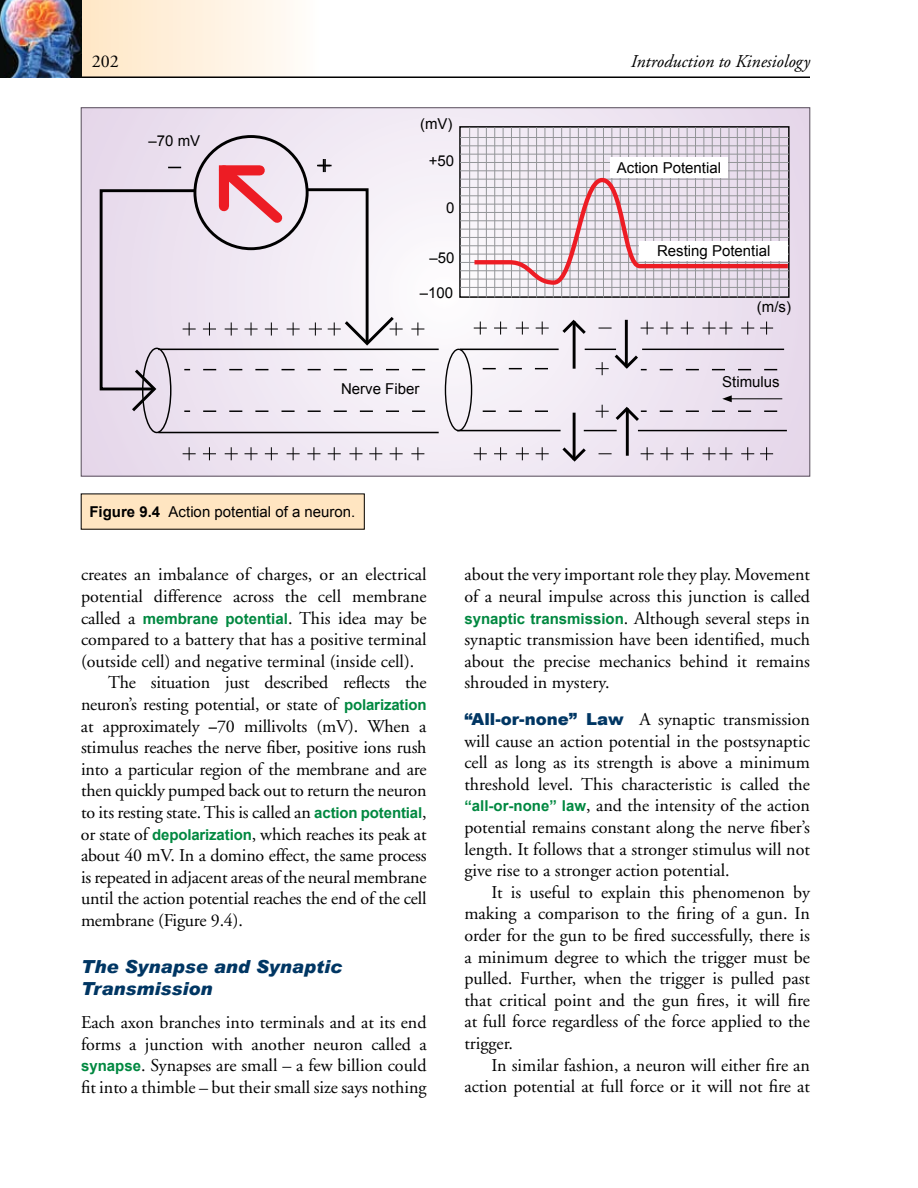
<style>
.page{position:relative;width:918px;height:1188px;background:#fff}
.page>*{position:absolute;margin:0;border:0;box-sizing:border-box;transform-origin:0 0}
.t1{font:18px/21.6px "Adobe Garamond";letter-spacing:-.005em;color:#000;text-align:justify}
.t2{font:italic 900 18px/21.6px "Arial";color:#003663}
.t3{font:italic 18px "Adobe Garamond";color:#000}
.t4{font:15px "Arial";color:#000}
.s1{font-weight:700}
.s2{font-family:"Arial";font-weight:700;font-size:15px;color:#008840}
.s3{font-family:"Arial";font-size:15px}
.s4{font-family:"Arial";font-weight:900;font-size:16.5px;color:#003663}
</style>
<div class="page">
<hr style="left:81px;top:77px;width:729px;height:1px;background:#000">
<img style="left:0;top:0;width:81px;height:78px">
<div style="left:81px;top:0;width:277px;height:77px;background:linear-gradient(to right,#ffe6c5,#fff)"></div>
<div style="left:81px;top:494px;width:283px;height:35px;background:#ffe5c1"></div>
<svg style="left:83px;top:110px;width:725px;height:364px"></svg>
<div style="left:610px;top:157px;width:118px;height:20px;background:#fff"></div>
<div style="left:639px;top:241px;width:149px;height:20px;background:#fff"></div>
<p class="t1" style="left:92px;top:51px;width:28px">202</p>
<p class="t3" style="left:631px;top:52px;width:181px">Introduction to Kinesiology</p>
<p class="t4" style="left:148px;top:131px;width:53px">–70 mV</p>
<p class="t4" style="left:420px;top:113px;width:34px">(mV)</p>
<p class="t4" style="left:429px;top:151px;width:27px">+50</p>
<p class="t4" style="left:446px;top:198px;width:10px">0</p>
<p class="t4" style="left:429px;top:248px;width:27px">–50</p>
<p class="t4" style="left:420px;top:283px;width:35px">–100</p>
<p class="t4" style="left:341px;top:379px;width:80px">Nerve Fiber</p>
<p class="t4" style="left:617px;top:158px;width:106px">Action Potential</p>
<p class="t4" style="left:657px;top:241px;width:115px">Resting Potential</p>
<p class="t4" style="left:757px;top:297px;width:36px">(m/s)</p>
<p class="t4" style="left:722px;top:372px;width:59px">Stimulus</p>
<p class="t4" style="left:89px;top:502px;width:267px"><span class="s1">Figure 9.4</span> Action potential of a neuron.</p>
<p class="t1" style="left:81px;top:564px;width:347px">creates an imbalance of charges, or an electrical</p>
<p class="t1" style="left:81px;top:586px;width:347px">potential difference across the cell membrane</p>
<p class="t1" style="left:81px;top:608px;width:347px">called a <span class="s2">membrane potential</span>. This idea may be</p>
<p class="t1" style="left:81px;top:629px;width:347px">compared to a battery that has a positive terminal</p>
<p class="t1" style="left:81px;top:651px;width:335px">(outside cell) and negative terminal (inside cell).</p>
<p class="t1" style="left:108px;top:672px;width:320px">The situation just described reflects the</p>
<p class="t1" style="left:81px;top:694px;width:347px">neuron’s resting potential, or state of <span class="s2">polarization</span></p>
<p class="t1" style="left:81px;top:716px;width:347px">at approximately <span class="s3">–</span>70 millivolts (mV). When a</p>
<p class="t1" style="left:81px;top:737px;width:347px">stimulus reaches the nerve fiber, positive ions rush</p>
<p class="t1" style="left:81px;top:759px;width:347px">into a particular region of the membrane and are</p>
<p class="t1" style="left:81px;top:780px;width:347px">then quickly pumped back out to return the neuron</p>
<p class="t1" style="left:81px;top:802px;width:347px">to its resting state. This is called an <span class="s2">action potential</span>,</p>
<p class="t1" style="left:81px;top:824px;width:347px">or state of <span class="s2">depolarization</span>, which reaches its peak at</p>
<p class="t1" style="left:81px;top:845px;width:347px">about 40 mV. In a domino effect, the same process</p>
<p class="t1" style="left:81px;top:867px;width:347px">is repeated in adjacent areas of the neural membrane</p>
<p class="t1" style="left:81px;top:888px;width:347px">until the action potential reaches the end of the cell</p>
<p class="t1" style="left:81px;top:910px;width:163px">membrane (Figure 9.4).</p>
<p class="t2" style="left:81px;top:955px;width:263px">The Synapse and Synaptic<br>Transmission</p>
<p class="t1" style="left:81px;top:1012px;width:347px">Each axon branches into terminals and at its end forms a junction with another neuron called a <span class="s2">synapse</span>. Synapses are small – a few billion could fit into a thimble – but their small size says nothing</p>
<p class="t1" style="left:464px;top:564px;width:347px">about the very important role they play. Movement of a neural impulse across this junction is called <span class="s2">synaptic transmission</span>. Although several steps in synaptic transmission have been identified, much about the precise mechanics behind it remains shrouded in mystery.</p>
<p class="t1" style="left:464px;top:709px;width:347px"><span class="s4">“All-or-none” Law</span> A synaptic transmission will cause an action potential in the postsynaptic cell as long as its strength is above a minimum threshold level. This characteristic is called the <span class="s2">“all-or-none” law</span>, and the intensity of the action potential remains constant along the nerve fiber’s length. It follows that a stronger stimulus will not give rise to a stronger action potential.</p>
<p class="t1" style="left:464px;top:882px;width:347px;text-indent:27px">It is useful to explain this phenomenon by making a comparison to the firing of a gun. In order for the gun to be fired successfully, there is a minimum degree to which the trigger must be pulled. Further, when the trigger is pulled past that critical point and the gun fires, it will fire at full force regardless of the force applied to the trigger.</p>
<p class="t1" style="left:464px;top:1055px;width:347px;text-align:right">In similar fashion, a neuron will either fire an action potential at full force or it will not fire at</p>
</div>
